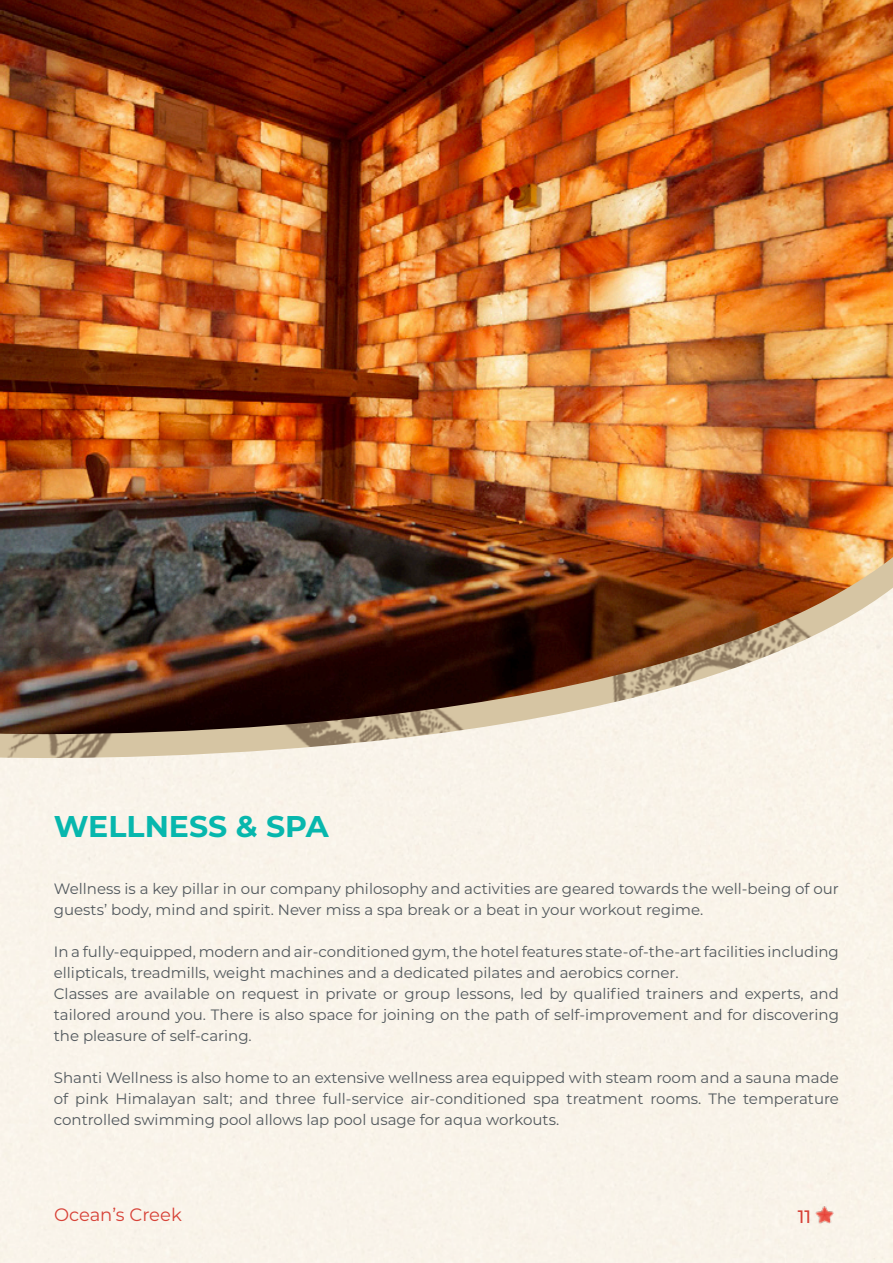
<style>
.page{position:relative;width:893px;height:1263px;background:#fff}
.page>*{position:absolute;margin:0;border:0;box-sizing:border-box;transform-origin:0 0}
.t1{font:700 30px "Montserrat";color:#07b7ad}
.t2{font:18px "Montserrat";color:#d74238}
.t3{font:500 18px "Montserrat";color:#d74238}
.t4{font:15px/21px "Montserrat";color:#51585d}
</style>
<div class="page">
<img style="left:814px;top:1205px;width:20px;height:20px">
<img style="left:0;top:736px;width:893px;height:24px">
<img style="left:0;top:0;width:893px;height:736px">
<p class="t1" style="left:54px;top:805px;width:277px">WELLNESS &amp; SPA</p>
<p class="t4" style="left:54px;top:878px;width:786px">Wellness is a key pillar in our company philosophy and activities are geared towards the well-being of our guests’ body, mind and spirit. Never miss a spa break or a beat in your workout regime.</p>
<p class="t4" style="left:54px;top:941px;width:787px">In a fully-equipped, modern and air-conditioned gym, the hotel features state-of-the-art facilities including ellipticals, treadmills, weight machines and a dedicated pilates and aerobics corner.</p>
<p class="t4" style="left:54px;top:983px;width:787px;text-align:justify">Classes are available on request in private or group lessons, led by qualified trainers and experts, and tailored around you. There is also space for joining on the path of self-improvement and for discovering the pleasure of self-caring.</p>
<p class="t4" style="left:54px;top:1067px;width:787px;text-align:justify">Shanti Wellness is also home to an extensive wellness area equipped with steam room and a sauna made of pink Himalayan salt; and three full-service air-conditioned spa treatment rooms. The temperature controlled swimming pool allows lap pool usage for aqua workouts.</p>
<p class="t2" style="left:54px;top:1202px;width:129px">Ocean’s Creek</p>
<p class="t3" style="left:798px;top:1204px;width:15px">11</p>
</div>
